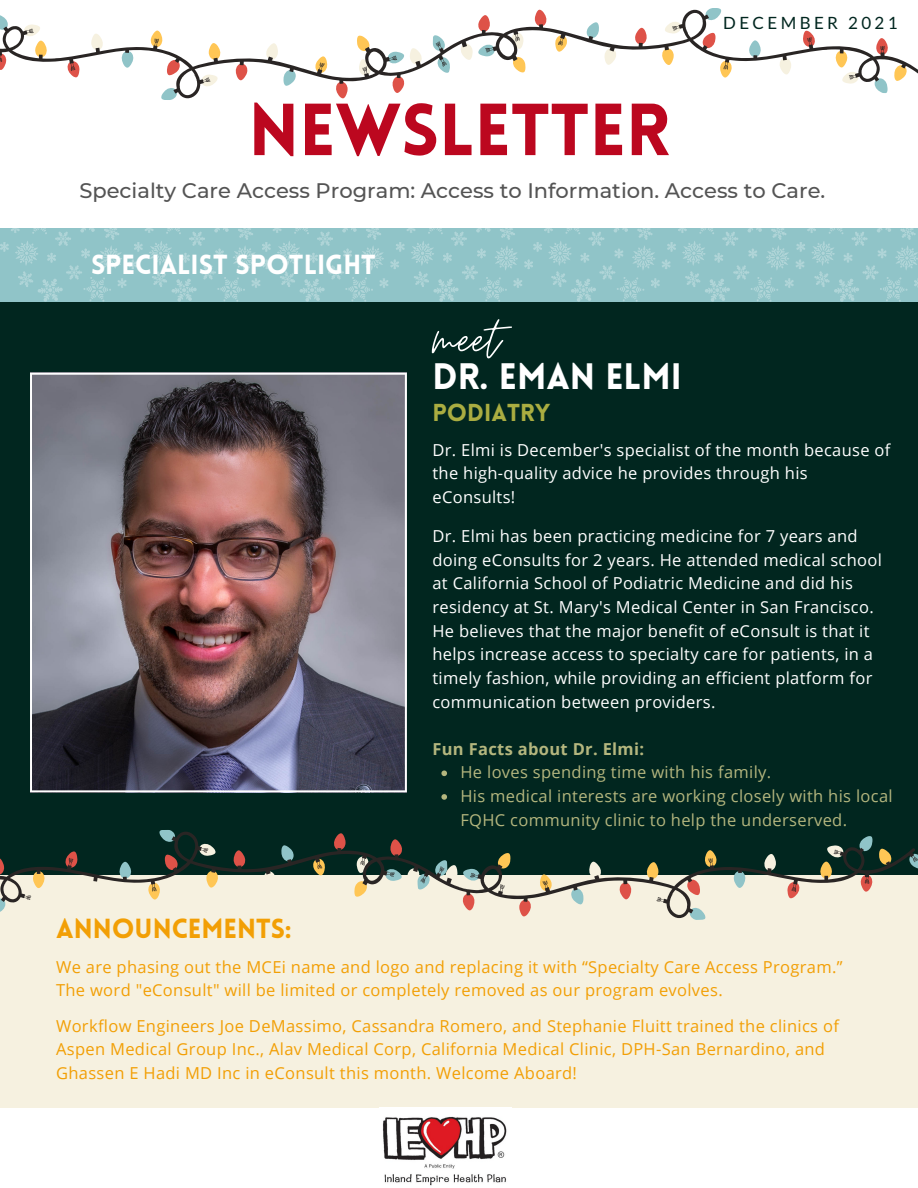
<style>
.page{position:relative;width:918px;height:1188px;background:#fff}
.page>*{position:absolute;margin:0;border:0;box-sizing:border-box;transform-origin:0 0}
.t1{font:900 72px "Lovelo";color:#bc071f}
.t2{font:63px "Moon Time";color:#fff}
.t3{font:900 36px "Lovelo";color:#fff}
.t4{font:900 27px "Lovelo";color:#fff}
.t5{font:900 27px "Lovelo";color:#f29f05}
.t6{font:900 24px "Lovelo";color:#aaad41}
.t7{font:500 21px "Montserrat";color:#545454}
.t8{font:16.95px "Lato";letter-spacing:.2em;color:#01261f}
.t9{font:16.5px/23.7px "Open Sans";letter-spacing:.02em;color:#fff}
.t10{font:16.5px/23.7px "Open Sans";letter-spacing:.02em;color:#f29f05}
.t11{font:16.5px/23.7px "Open Sans";letter-spacing:.02em;color:#b4b67e}
.t12{font:700 16.5px "Open Sans";letter-spacing:.02em;color:#b4b67e}
</style>
<div class="page">
<div style="left:0;top:850px;width:918px;height:257px;background:#f6f1e0"></div>
<svg style="left:0;top:228px;width:918px;height:74px"></svg>
<div style="left:0;top:302px;width:918px;height:572px;background:#01261f"></div>
<svg style="left:0;top:8px;width:918px;height:92px"></svg>
<svg style="left:441px;top:771px;width:6px;height:5px"></svg>
<svg style="left:441px;top:794px;width:6px;height:6px"></svg>
<img style="left:30px;top:373px;width:377px;height:419px">
<svg style="left:0;top:830px;width:918px;height:90px"></svg>
<img style="left:383px;top:1116px;width:124px;height:70px">
<p class="t1" style="left:249px;top:101px;width:423px">NEWSLETTER</p>
<p class="t8" style="left:723px;top:12px;width:176px">DECEMBER 2021</p>
<p class="t7" style="left:79px;top:178px;width:747px">Specialty Care Access Program: Access to Information. Access to Care.</p>
<p class="t4" style="left:91px;top:254px;width:287px">SPECIALIST SPOTLIGHT</p>
<p class="t5" style="left:56px;top:918px;width:237px">ANNOUNCEMENTS:</p>
<p class="t2" style="left:432px;top:300px;width:69px">meet</p>
<p class="t3" style="left:432px;top:362px;width:251px">DR. EMAN ELMI</p>
<p class="t6" style="left:432px;top:403px;width:120px">PODIATRY</p>
<p class="t9" style="left:432px;top:437px;width:460px">Dr. Elmi is December's specialist of the month because of the high-quality advice he provides through his eConsults!</p>
<p class="t9" style="left:432px;top:524px;width:451px">Dr. Elmi has been practicing medicine for 7 years and doing eConsults for 2 years. He attended medical school at California School of Podiatric Medicine and did his residency at St. Mary's Medical Center in San Francisco.<br>He believes that the major benefit of eConsult is that it helps increase access to specialty care for patients, in a timely fashion, while providing an efficient platform for communication between providers.</p>
<p class="t12" style="left:432px;top:737px;width:213px">Fun Facts about Dr. Elmi:</p>
<p class="t11" style="left:460px;top:760px;width:312px">He loves spending time with his family.</p>
<p class="t11" style="left:460px;top:784px;width:434px">His medical interests are working closely with his local<br>FQHC community clinic to help the underserved.</p>
<p class="t10" style="left:56px;top:954px;width:788px">We are phasing out the MCEi name and logo and replacing it with “Specialty Care Access Program.”<br>The word "eConsult" will be limited or completely removed as our program evolves.</p>
<p class="t10" style="left:56px;top:1013px;width:784px">Workflow Engineers Joe DeMassimo, Cassandra Romero, and Stephanie Fluitt trained the clinics of<br>Aspen Medical Group Inc., Alav Medical Corp, California Medical Clinic, DPH-San Bernardino, and<br>Ghassen E Hadi MD Inc in eConsult this month. Welcome Aboard!</p>
</div>
